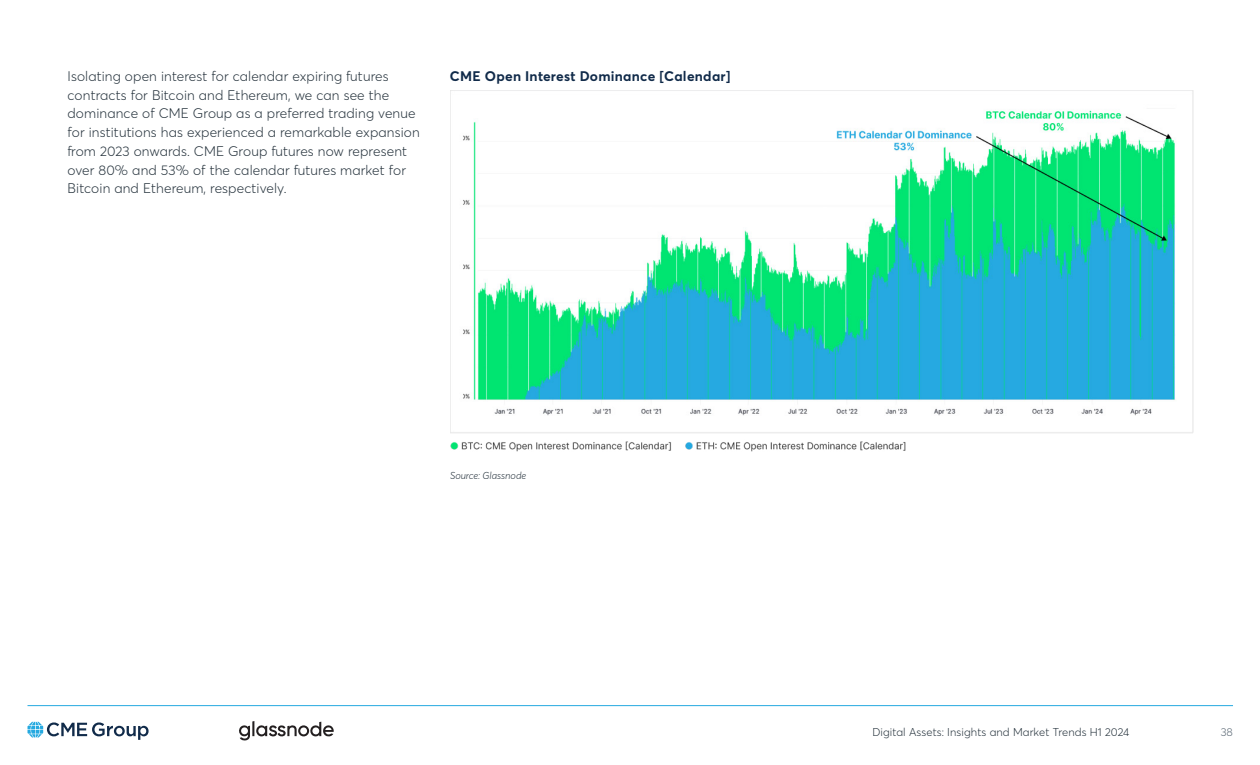
<style>
.page{position:relative;width:1260px;height:765px;background:#fff}
.page>*{position:absolute;margin:0;border:0;box-sizing:border-box;transform-origin:0 0}
.t1{font:300 13.75px/18.8px "Averta";letter-spacing:.01em;color:#25323c}
.t2{font:700 13.75px "Averta";letter-spacing:.02em;color:#112b4a}
.t3{font:300 11.25px "Averta";letter-spacing:.01em;color:#25323c}
.t4{font:300 11.25px "Averta";color:#5a6874}
.t5{font:italic 300 10px "Averta";color:#25323c}
</style>
<div class="page">
<hr style="left:28px;top:705px;width:1205px;height:1px;background:#25a9e0">
<img style="left:450px;top:90px;width:744px;height:361px">
<svg style="left:28px;top:722px;width:121px;height:18px"></svg>
<svg style="left:239px;top:721px;width:95px;height:20px"></svg>
<p class="t1" style="left:68px;top:66px;width:354px">Isolating open interest for calendar expiring futures contracts for Bitcoin and Ethereum, we can see the dominance of CME Group as a preferred trading venue for institutions has experienced a remarkable expansion from 2023 onwards. CME Group futures now represent over 80% and 53% of the calendar futures market for Bitcoin and Ethereum, respectively.</p>
<p class="t2" style="left:450px;top:66px;width:282px">CME Open Interest Dominance [Calendar]</p>
<p class="t5" style="left:450px;top:469px;width:78px">Source: Glassnode</p>
<p class="t3" style="left:872px;top:725px;width:259px">Digital Assets: Insights and Market Trends H1 2024</p>
<p class="t4" style="left:1221px;top:725px;width:14px">38</p>
</div>
